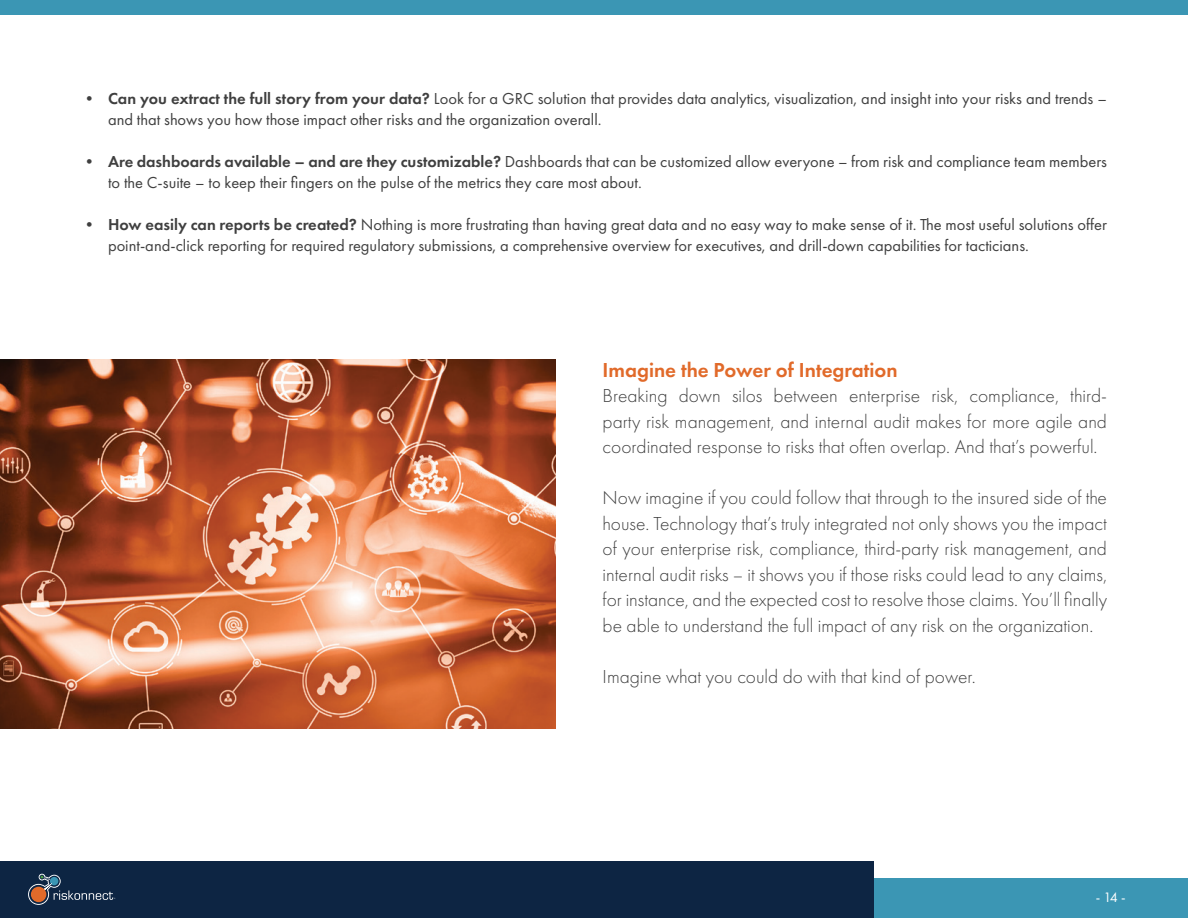
<style>
.page{position:relative;width:1188px;height:918px;background:#fff}
.page>*{position:absolute;margin:0;border:0;box-sizing:border-box;transform-origin:0 0}
.t1{font:600 21px "Futura PT";color:#e16a2a}
.t2{font:300 19.5px/25.5px "Futura PT";color:#3f3f3f;text-align:justify}
.t3{font:16.5px/21px "Futura PT";color:#3f3f3f}
.t4{font:14.25px "Futura PT";color:#fff}
.s1{font-weight:600}
</style>
<div class="page">
<div style="left:709px;top:878px;width:479px;height:40px;background:#3b96b4"></div>
<div style="left:0;top:861px;width:873px;height:57px;background:#0d2543"></div>
<svg style="left:28px;top:874px;width:87px;height:31px"></svg>
<div style="left:0;top:0;width:1188px;height:15px;background:#3b96b4"></div>
<img style="left:0;top:360px;width:555px;height:369px">
<p class="t3" style="left:108px;top:88px;width:1001px;text-indent:-27px"><span class="s1">• Can you extract the full story from your data?</span> Look for a GRC solution that provides data analytics, visualization, and insight into your risks and trends – and that shows you how those impact other risks and the organization overall.</p>
<p class="t3" style="left:108px;top:151px;width:1000px;text-indent:-27px"><span class="s1">• Are dashboards available – and are they customizable?</span> Dashboards that can be customized allow everyone – from risk and compliance team members to the C-suite – to keep their fingers on the pulse of the metrics they care most about.</p>
<p class="t3" style="left:108px;top:214px;width:1001px;text-indent:-27px"><span class="s1">• How easily can reports be created?</span> Nothing is more frustrating than having great data and no easy way to make sense of it. The most useful solutions offer point-and-click reporting for required regulatory submissions, a comprehensive overview for executives, and drill-down capabilities for tacticians.</p>
<p class="t1" style="left:603px;top:356px;width:297px">Imagine the Power of Integration</p>
<p class="t2" style="left:603px;top:383px;width:506px">Breaking down silos between enterprise risk, compliance, third&shy;party risk management, and internal audit makes for more agile and coordinated response to risks that often overlap. And that’s powerful.</p>
<p class="t2" style="left:603px;top:485px;width:506px">Now imagine if you could follow that through to the insured side of the house. Technology that’s truly integrated not only shows you the impact of your enterprise risk, compliance, third-party risk management, and internal audit risks – it shows you if those risks could lead to any claims, for instance, and the expected cost to resolve those claims. You’ll finally be able to understand the full impact of any risk on the organization.</p>
<p class="t2" style="left:603px;top:663px;width:375px">Imagine what you could do with that kind of power.</p>
<p class="t4" style="left:1096px;top:889px;width:32px">- 14 -</p>
</div>
